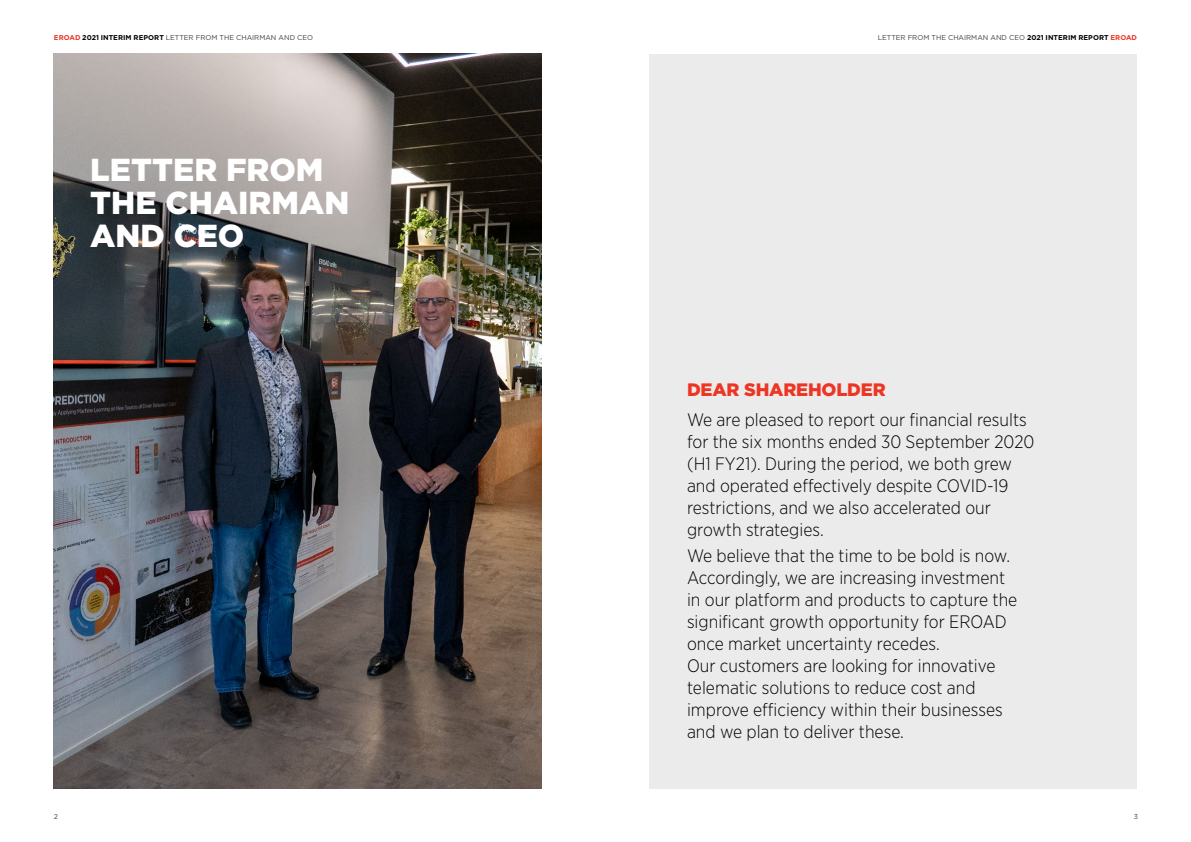
<style>
.page{position:relative;width:1191px;height:842px;background:#fff}
.page>*{position:absolute;margin:0;border:0;box-sizing:border-box;transform-origin:0 0}
.t1{font:900 31.8px/32.6px "Gotham";color:#fff}
.Black_body_copy{font:300 18px/22px "Gotham Narrow";color:#000}
.Body_copy_red_header{font:900 18px "Gotham";letter-spacing:-.01em;color:#ee3524}
.t2{font:7px "Gotham";color:#414042}
.s1{font-weight:700;color:#ee3524}
.s2{font-weight:700;color:#000}
</style>
<div class="page">
<img style="left:54px;top:54px;width:487px;height:734px">
<div style="left:649px;top:54px;width:488px;height:734px;background:#ebebec"></div>
<p class="t2" style="left:54px;top:33px;width:261px"><span class="s1">EROAD</span> <span class="s2">2021 INTERIM REPORT</span> LETTER FROM THE CHAIRMAN AND CEO</p>
<p class="t2" style="left:877px;top:33px;width:261px">LETTER FROM THE CHAIRMAN AND CEO <span class="s2">2021 INTERIM REPORT</span> <span class="s1">EROAD</span></p>
<p class="t1" style="left:90px;top:153px;width:260px">LETTER FROM<br>THE CHAIRMAN<br>AND CEO</p>
<p class="Body_copy_red_header" style="left:687px;top:377px;width:200px">DEAR SHAREHOLDER</p>
<p class="Black_body_copy" style="left:687px;top:408px;width:349px">We are pleased to report our financial results for the six months ended 30 September 2020 (H1 FY21). During the period, we both grew and operated effectively despite COVID-19 restrictions, and we also accelerated our growth strategies.</p>
<p class="Black_body_copy" style="left:687px;top:544px;width:332px">We believe that the time to be bold is now.<br>Accordingly, we are increasing investment in our platform and products to capture the significant growth opportunity for EROAD once market uncertainty recedes.<br>Our customers are looking for innovative telematic solutions to reduce cost and improve efficiency within their businesses and we plan to deliver these.</p>
<p class="t2" style="left:54px;top:812px;width:6px">2</p>
<p class="t2" style="left:1133px;top:812px;width:6px">3</p>
</div>
